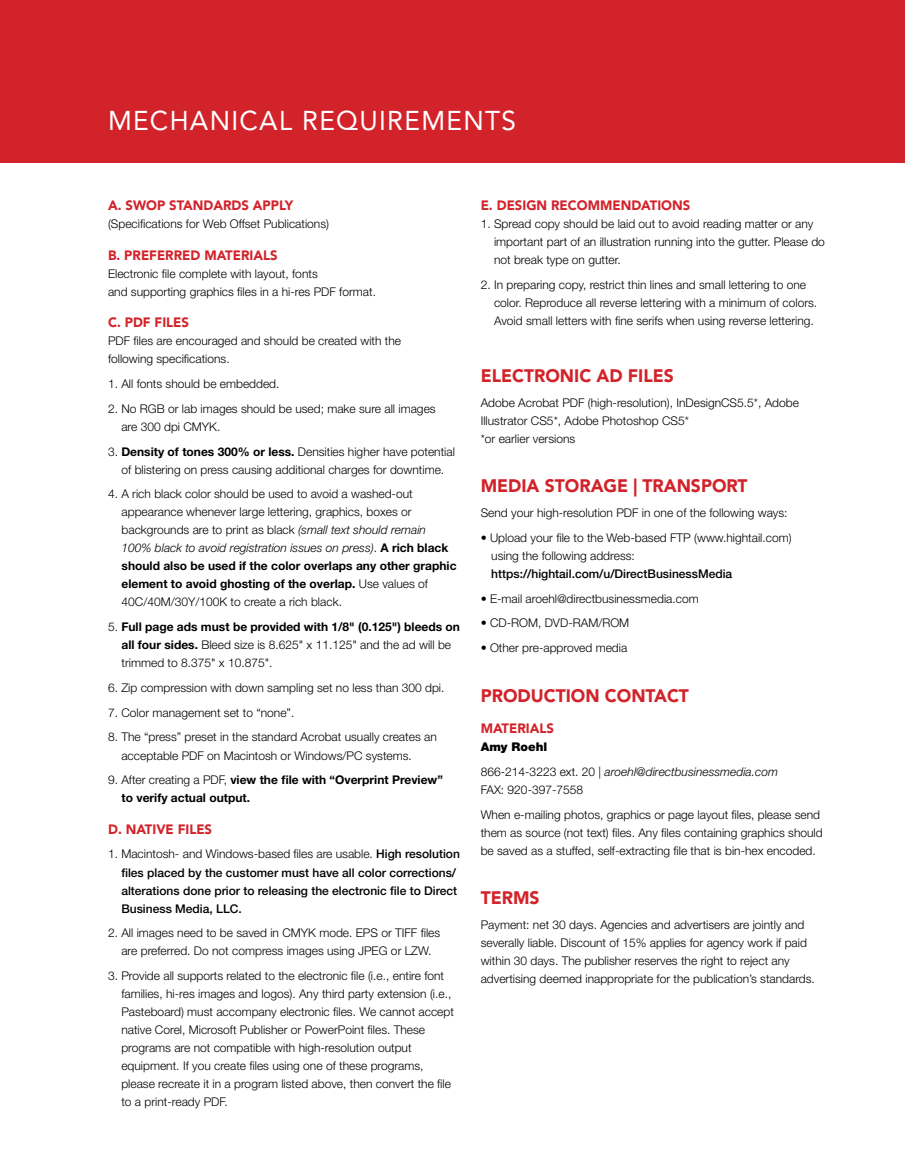
<style>
.page{position:relative;width:905px;height:1175px;background:#fff}
.page>*{position:absolute;margin:0;border:0;box-sizing:border-box;transform-origin:0 0}
.t1{font:27px "Avenir LT Std";letter-spacing:.05em;color:#fff}
.t2{font:900 18px "Avenir LT Std";color:#d2232a}
.t3{font:900 13.5px "Avenir LT Std";color:#d2232a}
.t4{font:300 12px/18px "Helvetica Neue LT Std";color:#000}
.t5{font:500 12px/18px "Helvetica Neue LT Std";color:#000}
.t6{font:700 12px/18px "Helvetica Neue LT Std";color:#000}
.t7{font:italic 300 12px/24.8px "Helvetica Neue LT Std";color:#000}
.s1{font-weight:700}
.s2{font-style:italic}
.s3{font-weight:300}
.s4{font-weight:900;font-style:normal}
.s5{font-style:normal}
</style>
<div class="page">
<div style="left:0;top:0;width:904px;height:162px;background:#d2232a"></div>
<h1 class="t1" style="left:108px;top:105px;width:21px">MEC</h1>
<h1 class="t1" style="left:170px;top:105px;width:348px">HANICAL REQUIREMENTS</h1>
<p class="t3" style="left:108px;top:197px;width:179px">A. SWOP STANDARDS APPLY</p>
<p class="t4" style="left:108px;top:215px;width:222px">(Specifications for Web Offset Publications)</p>
<p class="t3" style="left:108px;top:247px;width:171px">B. PREFERRED MATERIALS</p>
<p class="t4" style="left:108px;top:264px;width:214px">Electronic file complete with layout, fonts and supporting graphics files in a hi-res pdf</p>
<p class="t4" style="left:339px;top:282px;width:38px">format.</p>
<p class="t3" style="left:108px;top:314px;width:82px">C. PDF FILES</p>
<p class="t4" style="left:108px;top:332px;width:294px">PDF files are encouraged and should be created with the following specifications.</p>
<p class="t4" style="left:108px;top:374px;width:173px">1. All fonts should be embedded.</p>
<p class="t4" style="left:121px;top:399px;width:316px;text-indent:-13px">2. No RGB or lab images should be used; make sure all images are 300 dpi CMYK.</p>
<p class="t4" style="left:108px;top:442px;width:348px;text-align:center">3. <span class="s1">Density of tones 300% or less.</span> Densities higher have potential of blistering on press causing additional charges for downtime.</p>
<p class="t4" style="left:122px;top:485px;width:336px;text-indent:-14px">4. A rich black color should be used to avoid a washed-out appearance whenever large lettering, graphics, boxes or backgrounds are to print as black <span class="s2">(small text should remain 100% black to avoid registration issues on press)</span>. <span class="s1">A rich black should also be used if the color overlaps any other graphic element to avoid ghosting of the overlap.</span> Use values of 40C/40M/30Y/100K to create a rich black.</p>
<p class="t4" style="left:122px;top:617px;width:340px;text-indent:-14px">5. <span class="s1">Full page ads must be provided with 1/8" (0.125") bleeds on all four sides.</span> Bleed size is 8.625" x 11.125" and the ad will be trimmed to 8.375" x 10.875".</p>
<p class="t4" style="left:108px;top:678px;width:338px">6. Zip compression with down sampling set no less than 300 dpi.</p>
<p class="t4" style="left:108px;top:703px;width:188px">7. Color management set to “none”.</p>
<p class="t4" style="left:121px;top:728px;width:317px;text-indent:-13px">8. The “press” preset in the standard Acrobat usually creates an acceptable PDF on Macintosh or Windows/PC systems.</p>
<p class="t6" style="left:122px;top:770px;width:323px;text-indent:-14px"><span class="s3">9. After creating a PDF,</span> view the file with “Overprint Preview” to verify actual output.</p>
<p class="t3" style="left:108px;top:821px;width:52px">D. NATIVE</p>
<p class="t3" style="left:178px;top:821px;width:36px">FILES</p>
<p class="t5" style="left:121px;top:845px;width:340px;text-indent:-13px"><span class="s3">1. Macintosh- and Windows-based files are usable.</span> High resolution files placed by the customer must have all color corrections/ alterations done prior to releasing the electronic file to Direct Business Media, LLC.</p>
<p class="t4" style="left:108px;top:923px;width:334px;text-align:center">2. All images need to be saved in CMYK mode. EPS or TIFF files are preferred. Do not compress images using JPEG or LZW.</p>
<p class="t4" style="left:121px;top:966px;width:334px;text-indent:-13px">3. Provide all supports related to the electronic file (i.e., entire font families, hi-res images and logos). Any third party extension (i.e., Pasteboard) must accompany electronic files. We cannot accept native Corel, Microsoft Publisher or PowerPoint files. These programs are not compatible with high-resolution output equipment. If you create files using one of these programs, please recreate it in a program listed above, then convert the file to a print-ready PDF.</p>
<p class="t3" style="left:480px;top:197px;width:99px">E. DESIGN RECOMM</p>
<p class="t3" style="left:612px;top:197px;width:60px">EN DATIONS</p>
<p class="t4" style="left:494px;top:215px;width:332px;text-indent:-13px">1. Spread copy should be laid out to avoid reading matter or any important part of an illustration running into the gutter. Please do not break type on gutter.</p>
<p class="t4" style="left:494px;top:275px;width:325px;text-indent:-13px">2. In preparing copy, restrict thin lines and small lettering to one color. Reproduce all reverse lettering with a minimum of colors.<br>Avoid small letters with fine serifs when using reverse lettering.</p>
<h2 class="t2" style="left:480px;top:365px;width:45px">ELECTRON</h2>
<h2 class="t2" style="left:574px;top:365px;width:99px">IC AD FILES</h2>
<p class="t4" style="left:480px;top:393px;width:320px">Adobe Acrobat PDF (high-resolution), InDesignCS5.5*, Adobe<br>Illustrator CS5*, Adobe Photoshop CS5*<br>*or earlier versions</p>
<h2 class="t2" style="left:480px;top:475px;width:87px">MEDIA STOR</h2>
<h2 class="t2" style="left:590px;top:475px;width:99px">AGE | TRANSPORT</h2>
<p class="t4" style="left:480px;top:503px;width:308px">Send your high-resolution PDF in one of the following ways:</p>
<p class="t4" style="left:491px;top:528px;width:302px;text-indent:-10px">• Upload your file to the Web-based FTP (www.hightail.com) using the following address:</p>
<p class="t5" style="left:491px;top:564px;width:242px">https://hightail.com/u/DirectBusinessMedia</p>
<p class="t4" style="left:480px;top:589px;width:219px">• E-mail aroehl@directbusinessmedia.com</p>
<p class="t4" style="left:480px;top:614px;width:150px">• CD-ROM, DVD-RAM/ROM</p>
<p class="t4" style="left:480px;top:638px;width:148px">• Other pre-approved media</p>
<h2 class="t2" style="left:480px;top:684px;width:150px">PRODUCTION CONT</h2>
<h2 class="t2" style="left:654px;top:684px;width:25px">ACT</h2>
<p class="t3" style="left:480px;top:720px;width:73px">MATERIALS</p>
<p class="t7" style="left:480px;top:734px;width:299px"><span class="s4">Amy Roehl<br></span><span class="s5">866-214-3223 ext. 20 |</span> aroehl@directbusinessmedia.com</p>
<p class="t4" style="left:480px;top:777px;width:341px;line-height:24.8px">FAX: 920-397-7558<br>When e-mailing photos, graphics or page layout files, please send</p>
<p class="t4" style="left:480px;top:823px;width:343px">them as source (not text) files. Any files containing graphics should be saved as a stuffed, self-extracting file that is bin-hex encoded.</p>
<h2 class="t2" style="left:480px;top:887px;width:34px">TERMS</h2>
<p class="t4" style="left:480px;top:915px;width:336px">Payment: net 30 days. Agencies and advertisers are jointly and severally liable. Discount of 15% applies for agency work if paid within 30 days. The publisher reserves the right to reject any advertising deemed inappropriate for the publication’s standards.</p>
</div>
